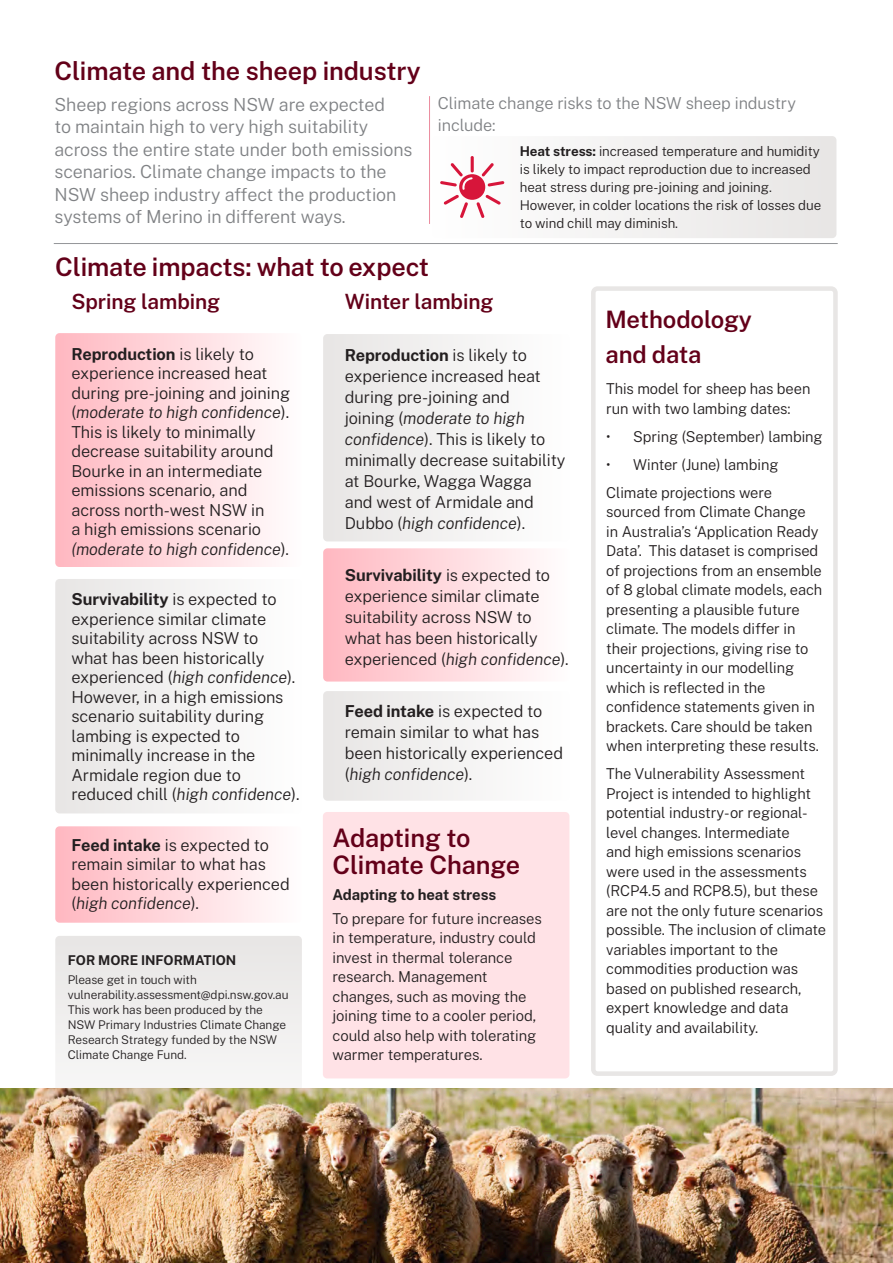
<style>
.page{position:relative;width:893px;height:1263px;background:#fff}
.page>*{position:absolute;margin:0;border:0;box-sizing:border-box;transform-origin:0 0}
.t1{font:600 25.5px/27px "Public Sans";letter-spacing:-.005em;color:#630019}
.t2{font:600 24px/35.5px "Public Sans";letter-spacing:-.005em;color:#630019}
.t3{font:600 21px "Public Sans";letter-spacing:-.005em;color:#630019}
.t4{font:300 18px "Public Sans";letter-spacing:-.005em;color:#808285}
.t5{font:300 16.5px/19.5px "Public Sans";letter-spacing:-.005em;color:#231f20}
.t6{font:300 16.5px "Public Sans";letter-spacing:-.005em;color:#808285}
.t7{font:300 15px/19.5px "Public Sans";letter-spacing:-.005em;color:#231f20}
.t8{font:700 15px "Public Sans";letter-spacing:-.005em;color:#231f20}
.t9{font:300 13.5px/18px "Public Sans";letter-spacing:-.005em;color:#231f20}
.t10{font:700 13.5px "Public Sans";letter-spacing:-.005em;color:#231f20}
.t11{font:300 12px/15px "Public Sans";letter-spacing:-.005em;color:#231f20}
.s1{font-weight:700}
.s2{font-style:italic}
</style>
<div class="page">
<div style="left:323px;top:691px;width:247px;height:110px;background:#f3f2f1;border-radius:4px"></div>
<div style="left:323px;top:812px;width:246px;height:266px;background:#ffe2e6;border-radius:4px"></div>
<div style="left:55px;top:936px;width:247px;height:222px;background:#efeeed;border-radius:4px"></div>
<div style="left:55px;top:333px;width:247px;height:234px;background:linear-gradient(to right,#ffb7c0,#fffefe);border-radius:4px"></div>
<div style="left:55px;top:579px;width:247px;height:234px;background:#f3f2f1;border-radius:4px"></div>
<hr style="left:54px;top:243px;width:784px;height:1px;background:#939598">
<div style="left:55px;top:826px;width:247px;height:97px;background:linear-gradient(to right,#ffb7c0,#fffefe);border-radius:4px"></div>
<div style="left:323px;top:548px;width:247px;height:133px;background:linear-gradient(to right,#ffb7c0,#fffefe);border-radius:4px"></div>
<div style="left:323px;top:334px;width:247px;height:207px;background:#f3f2f1;border-radius:4px"></div>
<div style="left:432px;top:136px;width:404px;height:102px;background:#f2f1f0;border-radius:4px"></div>
<div style="left:591px;top:286px;width:247px;height:790px;border:4px solid #e8e6e5;border-radius:4px"></div>
<svg style="left:440px;top:156px;width:64px;height:62px"></svg>
<hr style="left:429px;top:96px;width:1px;height:128px;background:#eb8a9d">
<img style="left:0;top:1089px;width:893px;height:174px">
<h2 class="t1" style="left:55px;top:55px;width:368px">Climate and the sheep industry</h2>
<p class="t4" style="left:55px;top:92px;width:332px">Sheep regions across NSW are expected</p>
<p class="t6" style="left:438px;top:91px;width:360px">Climate change risks to the NSW sheep industry</p>
<p class="t4" style="left:55px;top:114px;width:315px">to maintain high to very high suitability</p>
<p class="t6" style="left:438px;top:114px;width:59px">include:</p>
<p class="t4" style="left:55px;top:137px;width:359px">across the entire state under both emissions</p>
<p class="t9" style="left:520px;top:142px;width:301px"><span class="s1">Heat stress:</span> increased temperature and humidity</p>
<p class="t4" style="left:55px;top:159px;width:334px">scenarios. Climate change impacts to the</p>
<p class="t9" style="left:520px;top:160px;width:292px">is likely to impact reproduction due to increased</p>
<p class="t4" style="left:55px;top:182px;width:343px">NSW sheep industry affect the production</p>
<p class="t9" style="left:520px;top:178px;width:303px">heat stress during pre-joining and joining.<br>However, in colder locations the risk of losses due</p>
<p class="t4" style="left:55px;top:204px;width:293px">systems of Merino in different ways.</p>
<p class="t9" style="left:520px;top:214px;width:160px">to wind chill may diminish.</p>
<h2 class="t1" style="left:55px;top:252px;width:375px">Climate impacts: what to expect</h2>
<h3 class="t3" style="left:71px;top:286px;width:150px">Spring lambing</h3>
<p class="t5" style="left:71px;top:343px;width:220px"><span class="s1">Reproduction</span> is likely to experience increased heat during pre-joining and joining (<span class="s2">moderate to high confidence</span>).<br>This is likely to minimally decrease suitability around<br>Bourke in an intermediate emissions scenario, and across north-west NSW in<br>a high emissions scenario <span class="s2">(moderate to high confidence</span>).</p>
<p class="t5" style="left:71px;top:589px;width:230px"><span class="s1">Survivability</span> is expected to experience similar climate suitability across NSW to<br>what has been historically experienced (<span class="s2">high confidence</span>).<br>However, in a high emissions scenario suitability during lambing is expected to minimally increase in the<br>Armidale region due to reduced chill (<span class="s2">high confidence</span>).</p>
<p class="t5" style="left:71px;top:834px;width:220px"><span class="s1">Feed intake</span> is expected to remain similar to what has been historically experienced (<span class="s2">high confidence</span>).</p>
<h3 class="t3" style="left:345px;top:286px;width:150px">Winter lambing</h3>
<p class="t5" style="left:345px;top:344px;width:222px;line-height:21px"><span class="s1">Reproduction</span> is likely to experience increased heat during pre-joining and<br>joining (<span class="s2">moderate to high confidence</span>). This is likely to minimally decrease suitability at Bourke, Wagga Wagga<br>and west of Armidale and<br>Dubbo (<span class="s2">high confidence</span>).</p>
<p class="t5" style="left:345px;top:564px;width:225px;line-height:21px"><span class="s1">Survivability</span> is expected to experience similar climate suitability across NSW to what has been historically experienced (<span class="s2">high confidence</span>).</p>
<p class="t5" style="left:345px;top:700px;width:220px;line-height:21px"><span class="s1">Feed intake</span> is expected to remain similar to what has been historically experienced (<span class="s2">high confidence</span>).</p>
<h2 class="t2" style="left:605px;top:300px;width:148px">Methodology and data</h2>
<p class="t7" style="left:606px;top:378px;width:206px">This model for sheep has been run with two lambing dates:</p>
<p class="t7" style="left:606px;top:426px;width:218px">• Spring (September) lambing</p>
<p class="t7" style="left:606px;top:450px;width:174px;line-height:28px">• Winter (June) lambing<br>Climate projections were</p>
<p class="t7" style="left:606px;top:502px;width:217px">sourced from Climate Change<br>in Australia’s ‘Application Ready<br>Data’. This dataset is comprised of projections from an ensemble of 8 global climate models, each presenting a plausible future climate. The models differ in their projections, giving rise to uncertainty in our modelling which is reflected in the confidence statements given in brackets. Care should be taken when interpreting these results.</p>
<p class="t7" style="left:606px;top:764px;width:221px">The Vulnerability Assessment<br>Project is intended to highlight potential industry-or regional&shy;level changes. Intermediate<br>and high emissions scenarios were used in the assessments (RCP4.5 and RCP8.5), but these are not the only future scenarios possible. The inclusion of climate variables important to the commodities production was based on published research, expert knowledge and data quality and availability.</p>
<h2 class="t1" style="left:332px;top:823px;width:189px">Adapting to<br>Climate Change</h2>
<h3 class="t8" style="left:332px;top:883px;width:165px">Adapting to heat stress</h3>
<p class="t7" style="left:332px;top:908px;width:211px">To prepare for future increases in temperature, industry could invest in thermal tolerance research. Management changes, such as moving the joining time to a cooler period, could also help with tolerating warmer temperatures.</p>
<h2 class="t10" style="left:68px;top:950px;width:170px">FOR MORE INFORMATION</h2>
<p class="t11" style="left:68px;top:972px;width:222px">Please get in touch with vulnerability.assessment@dpi.nsw.gov.au This work has been produced by the NSW Primary Industries Climate Change Research Strategy funded by the NSW Climate Change Fund.</p>
</div>
